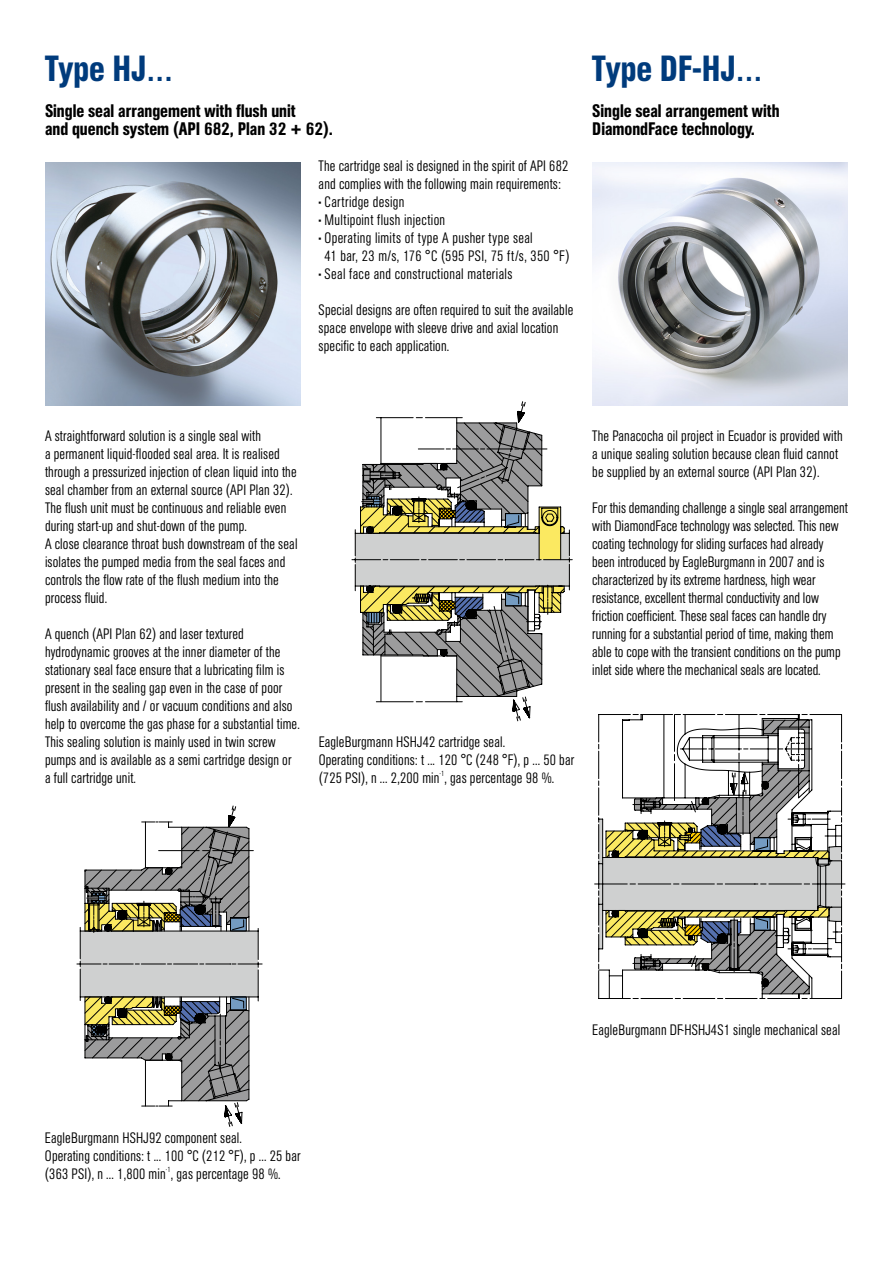
<style>
.page{position:relative;width:893px;height:1263px;background:#fff}
.page>*{position:absolute;margin:0;border:0;box-sizing:border-box;transform-origin:0 0}
.t1{font:500 condensed 36px "AG Book Pro";color:#003b7c}
.t2{font:500 condensed 18px/18px "AG Book Pro";color:#000}
.t3{font:300 condensed 15px/18px "AG Book Pro";letter-spacing:.01em;color:#000}
.t4{font:300 7.5px "AG Buch Condensed BQ";letter-spacing:.025em;color:#000}
.t5{font:300 condensed 7.5px "AG Book Pro";color:#000}
</style>
<div class="page">
<img style="left:592px;top:163px;width:256px;height:242px">
<svg style="left:594px;top:714px;width:251px;height:285px"></svg>
<svg style="left:599px;top:720px;width:243px;height:279px"></svg>
<svg style="left:605px;top:719px;width:225px;height:275px"></svg>
<img style="left:45px;top:163px;width:256px;height:242px">
<svg style="left:77px;top:927px;width:185px;height:75px"></svg>
<svg style="left:250px;top:850px;width:4px;height:152px"></svg>
<svg style="left:84px;top:806px;width:166px;height:321px"></svg>
<svg style="left:352px;top:529px;width:221px;height:63px"></svg>
<svg style="left:375px;top:401px;width:190px;height:191px"></svg>
<svg style="left:360px;top:423px;width:204px;height:299px"></svg>
<h1 class="t1" style="left:45px;top:45px;width:129px">Type HJ…</h1>
<p class="t2" style="left:45px;top:102px;width:290px">Single seal arrangement with flush unit<br>and quench system (API 682, Plan 32 + 62).</p>
<p class="t3" style="left:319px;top:157px;width:251px">The cartridge seal is designed in the spirit of API 682 and complies with the following main requirements:</p>
<p class="t3" style="left:319px;top:193px;width:87px">• Cartridge design</p>
<p class="t3" style="left:319px;top:211px;width:128px">• Multipoint flush injection</p>
<p class="t3" style="left:325px;top:229px;width:246px;text-indent:-6px">• Operating limits of type A pusher type seal<br>41 bar, 23 m/s, 176 °C (595 PSI, 75 ft/s, 350 °F)</p>
<p class="t3" style="left:319px;top:265px;width:195px">• Seal face and constructional materials</p>
<p class="t3" style="left:319px;top:301px;width:256px">Special designs are often required to suit the available space envelope with sleeve drive and axial location specific to each application.</p>
<h1 class="t1" style="left:592px;top:45px;width:171px">Type DF-HJ…</h1>
<p class="t2" style="left:592px;top:102px;width:189px">Single seal arrangement with<br>DiamondFace technology.</p>
<p class="t3" style="left:45px;top:427px;width:254px">A straightforward solution is a single seal with<br>a permanent liquid-flooded seal area. It is realised through a pressurized injection of clean liquid into the seal chamber from an external source (API Plan 32).<br>The flush unit must be continuous and reliable even during start-up and shut-down of the pump.<br>A close clearance throat bush downstream of the seal isolates the pumped media from the seal faces and controls the flow rate of the flush medium into the process fluid.</p>
<p class="t3" style="left:45px;top:625px;width:256px">A quench (API Plan 62) and laser textured hydrodynamic grooves at the inner diameter of the stationary seal face ensure that a lubricating film is present in the sealing gap even in the case of poor flush availability and / or vacuum conditions and also help to overcome the gas phase for a substantial time.<br>This sealing solution is mainly used in twin screw pumps and is available as a semi cartridge design or a full cartridge unit.</p>
<p class="t3" style="left:592px;top:427px;width:252px">The Panacocha oil project in Ecuador is provided with a unique sealing solution because clean fluid cannot be supplied by an external source (API Plan 32).</p>
<p class="t3" style="left:592px;top:499px;width:257px">For this demanding challenge a single seal arrangement with DiamondFace technology was selected. This new coating technology for sliding surfaces had already been introduced by EagleBurgmann in 2007 and is characterized by its extreme hardness, high wear resistance, excellent thermal conductivity and low friction coefficient. These seal faces can handle dry running for a substantial period of time, making them able to cope with the transient conditions on the pump inlet side where the mechanical seals are located.</p>
<p class="t3" style="left:319px;top:733px;width:257px">EagleBurgmann HSHJ42 cartridge seal.<br>Operating conditions: t ... 120 °C (248 °F), p ... 50 bar (725 PSI), n ... 2,200 min , gas percentage 98 %.</p>
<p class="t4" style="left:421px;top:752px;width:74px">HSHJ42 © EagleBurgmann</p>
<p class="t5" style="left:440px;top:769px;width:6px">-1</p>
<p class="t3" style="left:45px;top:1129px;width:257px">EagleBurgmann HSHJ92 component seal.<br>Operating conditions: t ... 100 °C (212 °F), p ... 25 bar (363 PSI), n ... 1,800 min , gas percentage 98 %.</p>
<p class="t4" style="left:127px;top:1159px;width:74px">HSHJ92 © EagleBurgmann</p>
<p class="t5" style="left:166px;top:1165px;width:6px">-1</p>
<p class="t3" style="left:592px;top:1021px;width:250px">EagleBurgmann DF-HSHJ4S1 single mechanical seal</p>
</div>
